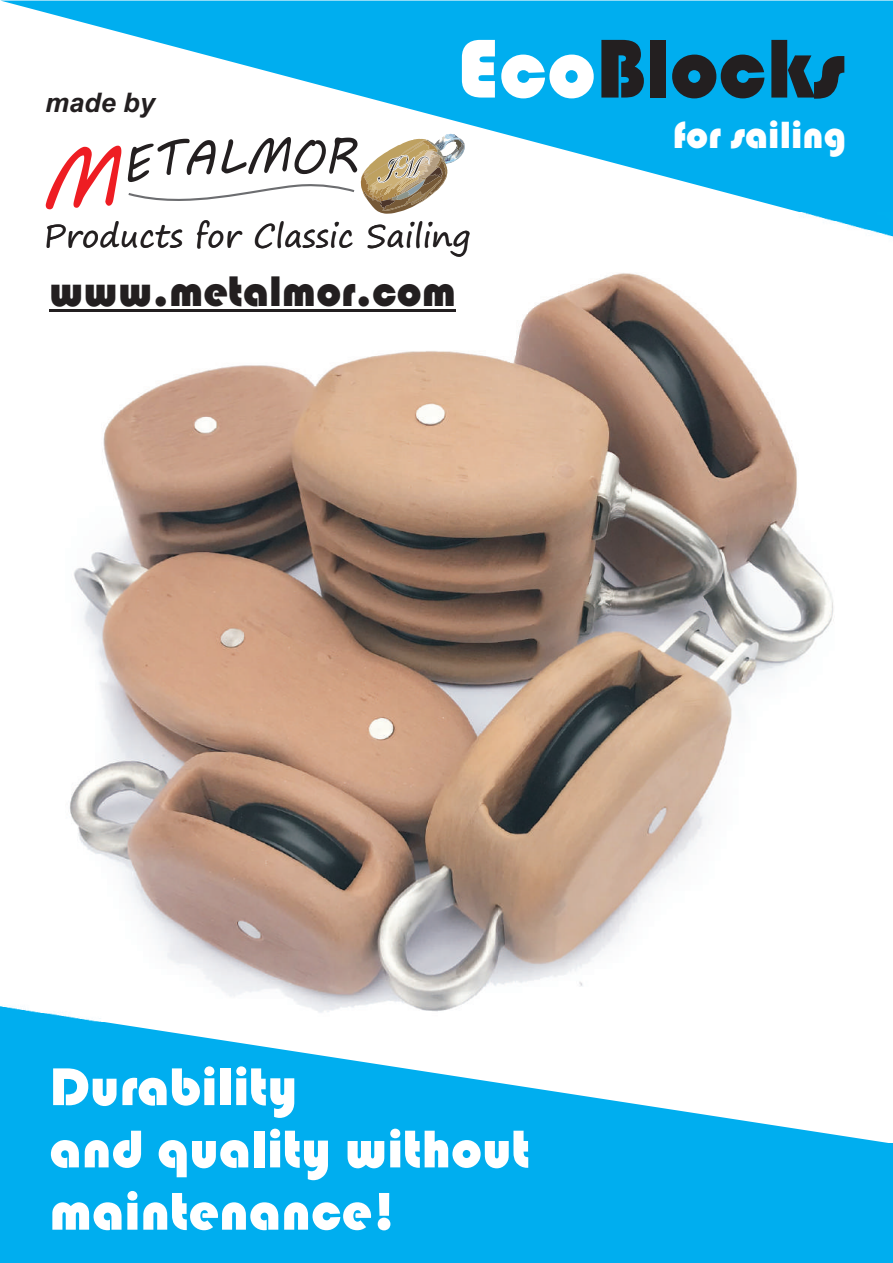
<style>
.page{position:relative;width:893px;height:1263px;background:#fff}
.page>*{position:absolute;margin:0;border:0;box-sizing:border-box;transform-origin:0 0}
.t1{font:86.4px "Bauhaus 93";color:#231f20}
.t2{font:55.05px/62.2px "Bauhaus 93";color:#fff}
.t3{font:44.4px "Bauhaus 93";color:#231f20}
.t4{font:39.3px "Bauhaus 93";color:#fff}
.t5{font:31.2px "Segoe Print";color:#231f20}
.t6{font:italic 700 27px "Arial";color:#231f20}
.s1{color:#fff}
</style>
<div class="page">
<svg style="left:2px;top:1px;width:891px;height:211px;fill:#00aeef"></svg>
<svg style="left:0;top:1021px;width:888px;height:122px;fill:#00aeef"></svg>
<div style="left:0;top:1143px;width:893px;height:120px;background:#00aeef"></div>
<img style="left:0;top:212px;width:893px;height:809px">
<svg style="left:46px;top:134px;width:419px;height:80px"></svg>
<hr style="left:49px;top:310px;width:407px;height:2px;background:#231f20">
<p class="t6" style="left:45px;top:92px;width:111px">made by</p>
<h1 class="t1" style="left:457px;top:20px;width:389px"><span class="s1">Eco</span>Blocks</h1>
<p class="t4" style="left:673px;top:112px;width:175px">for sailing</p>
<p class="t5" style="left:44px;top:220px;width:428px">Products for Classic Sailing</p>
<p class="t3" style="left:49px;top:266px;width:408px">www.metalmor.com</p>
<p class="t2" style="left:49px;top:1056px;width:482px">Durability<br>and quality without maintenance!</p>
</div>
